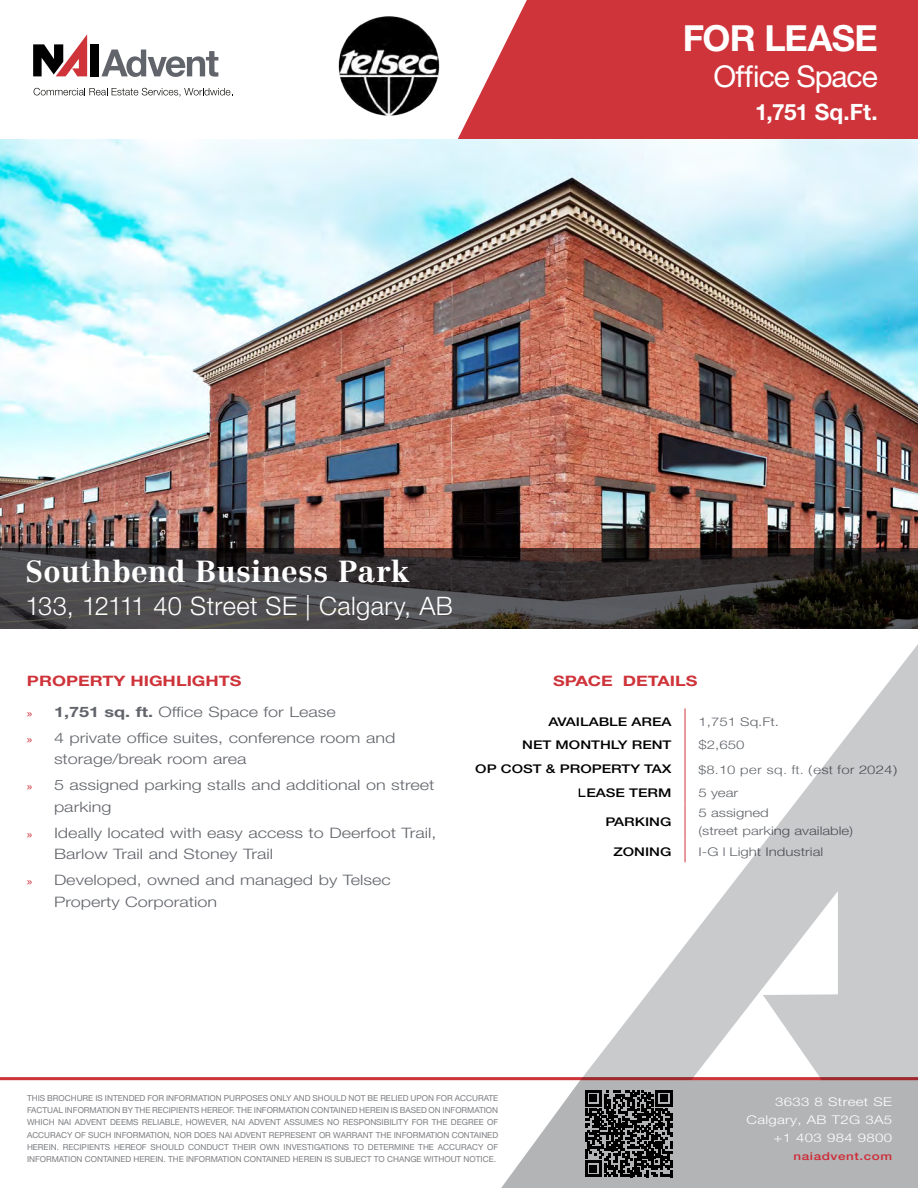
<style>
.page{position:relative;width:918px;height:1188px;background:#fff}
.page>*{position:absolute;margin:0;border:0;box-sizing:border-box;transform-origin:0 0}
.t1{font:700 36px "Helvetica Neue LT Std";letter-spacing:-.025em;color:#fff}
.t2{font:700 30px "Centennial LT Std";letter-spacing:.015em;color:#fff}
.t3{font:30px "Helvetica Neue LT Std";letter-spacing:-.03em;color:#fff}
.t4{font:300 25.5px "Helvetica Neue LT Std";letter-spacing:.015em;color:#fff}
.t5{font:700 22.5px "Helvetica Neue LT Std";letter-spacing:-.015em;color:#fff}
.t6{font:300 14.4px/26px "Helvetica Neue LT Std";color:#61646a;scale:1.25 1}
.t7{font:700 14.4px "Helvetica Neue LT Std";color:#ce343a;scale:1.25 1}
.t8{font:300 12px/18px "Helvetica Neue LT Std";color:#61646a;scale:1.25 1}
.t9{font:500 12px "Helvetica Neue LT Std";color:#000;scale:1.25 1}
.t10{font:300 12px/18px "Helvetica Neue LT Std";letter-spacing:.02em;color:#fff;text-align:right;scale:1.25 1}
.t11{font:300 12px "Helvetica";color:#61646a;scale:1.25 1}
.t12{font:500 10.8px "Helvetica Neue LT Std";letter-spacing:.04em;color:#ce2b38;scale:1.25 1}
.t13{font:8.25px/12.1px "Helvetica Neue LT Std";color:#7b7d81;text-align:justify}
.s1{font-family:"Myriad Pro";font-weight:400;font-size:10.8px;color:#ce2b38}
.s2{font-weight:700}
</style>
<div class="page">
<div style="left:0;top:1078px;width:918px;height:110px;background:#b3b4b5"></div>
<svg style="left:0;top:1080px;width:582px;height:108px;background:#f9f9f9"></svg>
<hr style="left:0;top:1077px;width:918px;height:3px;background:#ce343a">
<svg style="left:458px;top:0;width:460px;height:139px;background:#d14449"></svg>
<div style="left:90px;top:44px;width:8px;height:32px;background:#000"></div>
<svg style="left:33px;top:34px;width:54px;height:42px"></svg>
<svg style="left:101px;top:50px;width:117px;height:27px"></svg>
<svg style="left:34px;top:88px;width:199px;height:9px"></svg>
<img style="left:0;top:139px;width:918px;height:409px">
<svg style="left:0;top:548px;width:918px;height:81px;background:#383535"></svg>
<img style="left:338px;top:16px;width:102px;height:100px">
<svg style="left:585px;top:1090px;width:87px;height:87px"></svg>
<svg style="left:580px;top:644px;width:338px;height:436px"></svg>
<h2 class="t2" style="left:26px;top:553px;width:385px">Southbend Business Park</h2>
<h3 class="t4" style="left:26px;top:590px;width:429px">133, 12111 40 Street SE | Calgary, AB</h3>
<h1 class="t1" style="left:683px;top:16px;width:197px">FOR LEASE</h1>
<h2 class="t3" style="left:714px;top:59px;width:166px">Office Space</h2>
<h3 class="t5" style="left:755px;top:98px;width:124px">1,751 Sq.Ft.</h3>
<h3 class="t7" style="left:27px;top:672px;width:173px">PROPERTY HIGHLIGHTS</h3>
<h3 class="t7" style="left:553px;top:672px;width:117px">SPACE DETAILS</h3>
<h3 class="t6" style="left:27px;top:698px;width:296px"><span class="s1">»</span> <span class="s2">1,751 sq. ft.</span> Office Space for Lease<br><span class="s1">»</span> 4 private office suites, conference room and</h3>
<h3 class="t6" style="left:27px;top:746px;width:328px;text-indent:27px">storage/break room area<br><span class="s1">»</span> 5 assigned parking stalls and additional on street</h3>
<h3 class="t6" style="left:27px;top:793px;width:329px;text-indent:27px">parking<br><span class="s1">»</span> Ideally located with easy access to Deerfoot Trail,</h3>
<h3 class="t6" style="left:27px;top:841px;width:293px;text-indent:27px">Barlow Trail and Stoney Trail<br><span class="s1">»</span> Developed, owned and managed by Telsec</h3>
<h3 class="t6" style="left:54px;top:889px;width:132px">Property Corporation</h3>
<h3 class="t9" style="left:549px;top:714px;width:100px">AVAILABLE AREA</h3>
<h3 class="t8" style="left:699px;top:712px;width:66px">1,751 Sq.Ft.</h3>
<h3 class="t9" style="left:522px;top:738px;width:121px">NET MONTHLY RENT</h3>
<h3 class="t8" style="left:699px;top:736px;width:38px">$2,650</h3>
<h3 class="t9" style="left:475px;top:762px;width:158px">OP COST &amp; PROPERTY TAX</h3>
<h3 class="t11" style="left:698px;top:762px;width:161px">$8.10 per sq. ft. (est for 2024)</h3>
<h3 class="t9" style="left:578px;top:786px;width:76px">LEASE TERM</h3>
<h3 class="t8" style="left:699px;top:783px;width:33px">5 year</h3>
<h3 class="t9" style="left:605px;top:815px;width:54px">PARKING</h3>
<h3 class="t8" style="left:699px;top:804px;width:125px">5 assigned<br>(street parking available)</h3>
<h3 class="t9" style="left:613px;top:845px;width:48px">ZONING</h3>
<h3 class="t8" style="left:699px;top:842px;width:101px">I-G l Light Industrial</h3>
<p class="t13" style="left:27px;top:1092px;width:473px">THIS BROCHURE IS INTENDED FOR INFORMATION PURPOSES ONLY AND SHOULD NOT BE RELIED UPON FOR ACCURATE FACTUAL INFORMATION BY THE RECIPIENTS HEREOF. THE INFORMATION CONTAINED HEREIN IS BASED ON INFORMATION WHICH NAI ADVENT DEEMS RELIABLE, HOWEVER, NAI ADVENT ASSUMES NO RESPONSIBILITY FOR THE DEGREE OF ACCURACY OF SUCH INFORMATION, NOR DOES NAI ADVENT REPRESENT OR WARRANT THE INFORMATION CONTAINED HEREIN. RECIPIENTS HEREOF SHOULD CONDUCT THEIR OWN INVESTIGATIONS TO DETERMINE THE ACCURACY OF INFORMATION CONTAINED HEREIN. THE INFORMATION CONTAINED HEREIN IS SUBJECT TO CHANGE WITHOUT NOTICE.</p>
<h3 class="t10" style="left:747px;top:1092px;width:118px">3633 8 Street SE<br>Calgary, AB T2G 3A5 +1 403 984 9800</h3>
<h3 class="t12" style="left:794px;top:1150px;width:80px">naiadvent.com</h3>
</div>
